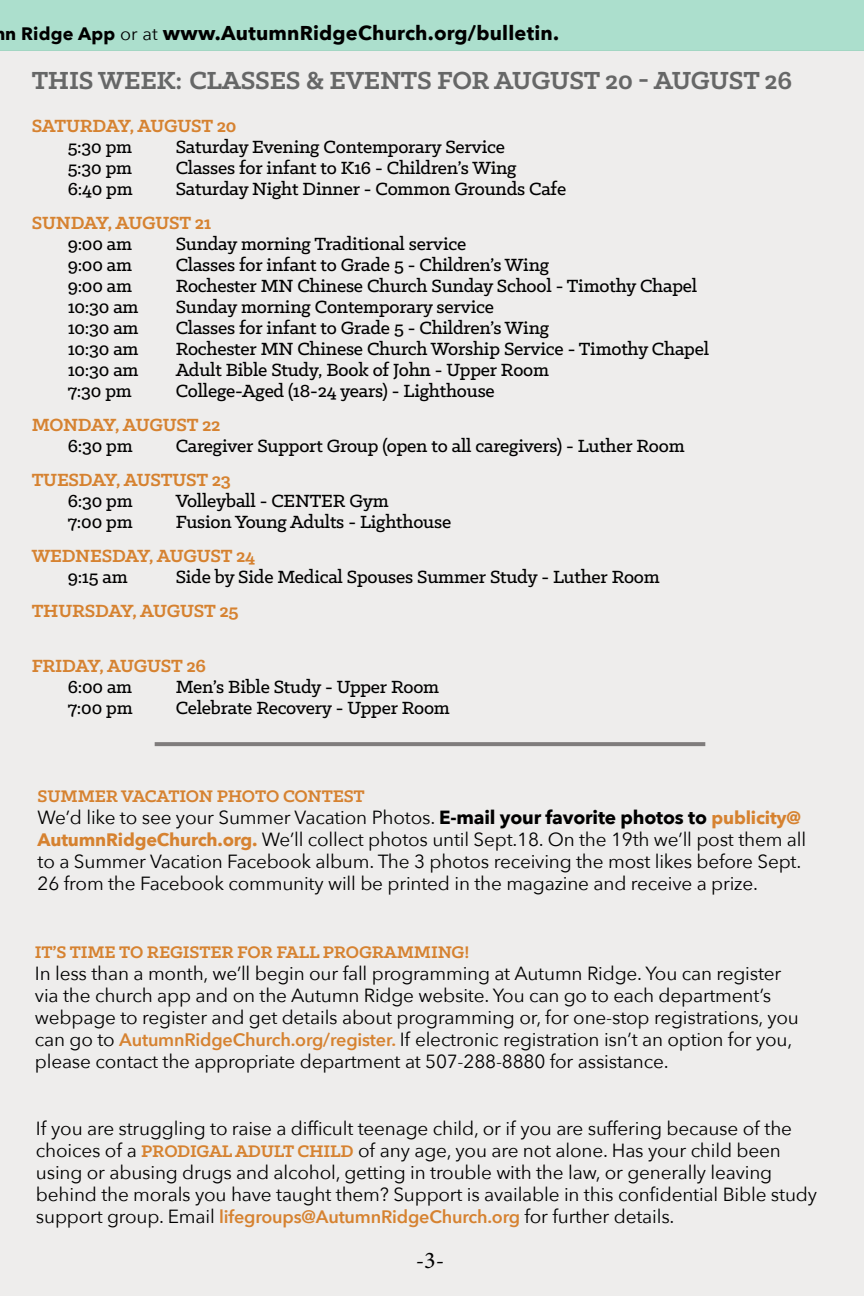
<style>
.page{position:relative;width:864px;height:1296px;background:#fff}
.page>*{position:absolute;margin:0;border:0;box-sizing:border-box;transform-origin:0 0}
.t1{font:700 28px "Klinic Slab";letter-spacing:-.01em;color:#666767}
.t2{font:24px "Minion Pro";color:#000}
.t3{font:500 20px "Klinic Slab";letter-spacing:-.01em;color:#000}
.t4{font:700 20px "Klinic Slab";letter-spacing:-.01em;color:#d68230}
.t5{font:700 20px "Avenir Next";letter-spacing:.01em;color:#000}
.t6{font:19px/22px "Avenir Next";letter-spacing:-.01em;color:#000}
.t7{font:700 19px "Klinic Slab";letter-spacing:-.01em;color:#d68230}
.s1{font-size:18px}
.s2{font-weight:400;font-size:18px}
.s3{font-weight:700}
.s4{font-weight:700;font-size:18px;color:#d68230}
.s5{font-weight:600;font-size:18px;color:#d68230}
.s6{font-family:"Klinic Slab";font-weight:700;color:#d68230}
</style>
<div class="page">
<div style="left:0;top:50px;width:864px;height:1246px;background:#eeedec"></div>
<div style="left:0;top:0;width:864px;height:50px;background:#acdfcd"></div>
<svg style="left:155px;top:742px;width:550px;height:4px;background:#827f7f"></svg>
<p class="t5" style="left:5px;top:16px;width:555px"><span class="s1">n Ridge App</span> <span class="s2">or at</span> www.AutumnRidgeChurch.org/bulletin.</p>
<h1 class="t1" style="left:32px;top:62px;width:762px">THIS WEEK: CLASSES &amp; EVENTS FOR AUGUST 20 - AUGUST 26</h1>
<p class="t4" style="left:32px;top:113px;width:206px">SATURDAY, AUGUST 20</p>
<p class="t3" style="left:68px;top:134px;width:66px">5:30 pm</p>
<p class="t3" style="left:176px;top:134px;width:331px">Saturday Evening Contemporary Service</p>
<p class="t3" style="left:68px;top:155px;width:66px">5:30 pm</p>
<p class="t3" style="left:176px;top:155px;width:342px">Classes for infant to K16 - Children’s Wing</p>
<p class="t3" style="left:68px;top:176px;width:67px">6:40 pm</p>
<p class="t3" style="left:176px;top:176px;width:392px">Saturday Night Dinner - Common Grounds Cafe</p>
<p class="t4" style="left:32px;top:210px;width:181px">SUNDAY, AUGUST 21</p>
<p class="t3" style="left:68px;top:231px;width:66px">9:00 am</p>
<p class="t3" style="left:176px;top:231px;width:292px">Sunday morning Traditional service</p>
<p class="t3" style="left:68px;top:252px;width:66px">9:00 am</p>
<p class="t3" style="left:176px;top:252px;width:375px">Classes for infant to Grade 5 - Children’s Wing</p>
<p class="t3" style="left:68px;top:273px;width:66px">9:00 am</p>
<p class="t3" style="left:176px;top:273px;width:523px">Rochester MN Chinese Church Sunday School - Timothy Chapel</p>
<p class="t3" style="left:68px;top:294px;width:73px">10:30 am</p>
<p class="t3" style="left:176px;top:294px;width:320px">Sunday morning Contemporary service</p>
<p class="t3" style="left:68px;top:315px;width:73px">10:30 am</p>
<p class="t3" style="left:176px;top:315px;width:375px">Classes for infant to Grade 5 - Children’s Wing</p>
<p class="t3" style="left:68px;top:336px;width:73px">10:30 am</p>
<p class="t3" style="left:176px;top:336px;width:535px">Rochester MN Chinese Church Worship Service - Timothy Chapel</p>
<p class="t3" style="left:68px;top:357px;width:73px">10:30 am</p>
<p class="t3" style="left:176px;top:357px;width:375px">Adult Bible Study, Book of John - Upper Room</p>
<p class="t3" style="left:68px;top:378px;width:66px">7:30 pm</p>
<p class="t3" style="left:176px;top:378px;width:321px">College-Aged (18-24 years) - Lighthouse</p>
<p class="t4" style="left:32px;top:412px;width:190px">MONDAY, AUGUST 22</p>
<p class="t3" style="left:68px;top:433px;width:67px">6:30 pm</p>
<p class="t3" style="left:176px;top:433px;width:511px">Caregiver Support Group (open to all caregivers) - Luther Room</p>
<p class="t4" style="left:32px;top:467px;width:201px">TUESDAY, AUSTUST 23</p>
<p class="t3" style="left:68px;top:488px;width:67px">6:30 pm</p>
<p class="t3" style="left:176px;top:488px;width:215px">Volleyball - CENTER Gym</p>
<p class="t3" style="left:68px;top:509px;width:67px">7:00 pm</p>
<p class="t3" style="left:176px;top:509px;width:277px">Fusion Young Adults - Lighthouse</p>
<p class="t4" style="left:32px;top:543px;width:225px">WEDNESDAY, AUGUST 24</p>
<p class="t3" style="left:68px;top:564px;width:62px">9:15 am</p>
<p class="t3" style="left:176px;top:564px;width:486px">Side by Side Medical Spouses Summer Study - Luther Room</p>
<p class="t4" style="left:32px;top:598px;width:208px">THURSDAY, AUGUST 25</p>
<p class="t4" style="left:32px;top:653px;width:176px">FRIDAY, AUGUST 26</p>
<p class="t3" style="left:68px;top:674px;width:66px">6:00 am</p>
<p class="t3" style="left:176px;top:674px;width:265px">Men’s Bible Study - Upper Room</p>
<p class="t3" style="left:68px;top:695px;width:67px">7:00 pm</p>
<p class="t3" style="left:176px;top:695px;width:276px">Celebrate Recovery - Upper Room</p>
<p class="t7" style="left:38px;top:784px;width:329px">SUMMER VACATION PHOTO CONTEST</p>
<p class="t6" style="left:38px;top:806px;width:770px">We’d like to see your Summer Vacation Photos. <span class="s3">E-mail your favorite photos to</span> <span class="s4">publicity@ AutumnRidgeChurch.org.</span> We’ll collect photos until Sept.18. On the 19th we’ll post them all to a Summer Vacation Facebook album. The 3 photos receiving the most likes before Sept.<br>26 from the Facebook community will be printed in the magazine and receive a prize.</p>
<p class="t7" style="left:35px;top:939px;width:436px">IT’S TIME TO REGISTER FOR FALL PROGRAMMING!</p>
<p class="t6" style="left:35px;top:961px;width:765px">In less than a month, we’ll begin our fall programming at Autumn Ridge. You can register via the church app and on the Autumn Ridge website. You can go to each department’s webpage to register and get details about programming or, for one-stop registrations, you can go to <span class="s5">AutumnRidgeChurch.org/register.</span> If electronic registration isn’t an option for you, please contact the appropriate department at 507-288-8880 for assistance.</p>
<p class="t6" style="left:36px;top:1117px;width:783px">If you are struggling to raise a difficult teenage child, or if you are suffering because of the choices of a <span class="s6">PRODIGAL ADULT CHILD</span> of any age, you are not alone. Has your child been using or abusing drugs and alcohol, getting in trouble with the law, or generally leaving behind the morals you have taught them? Support is available in this confidential Bible study support group. Email <span class="s5">lifegroups@AutumnRidgeChurch.org</span> for further details.</p>
<p class="t2" style="left:416px;top:1244px;width:30px">-3-</p>
</div>
